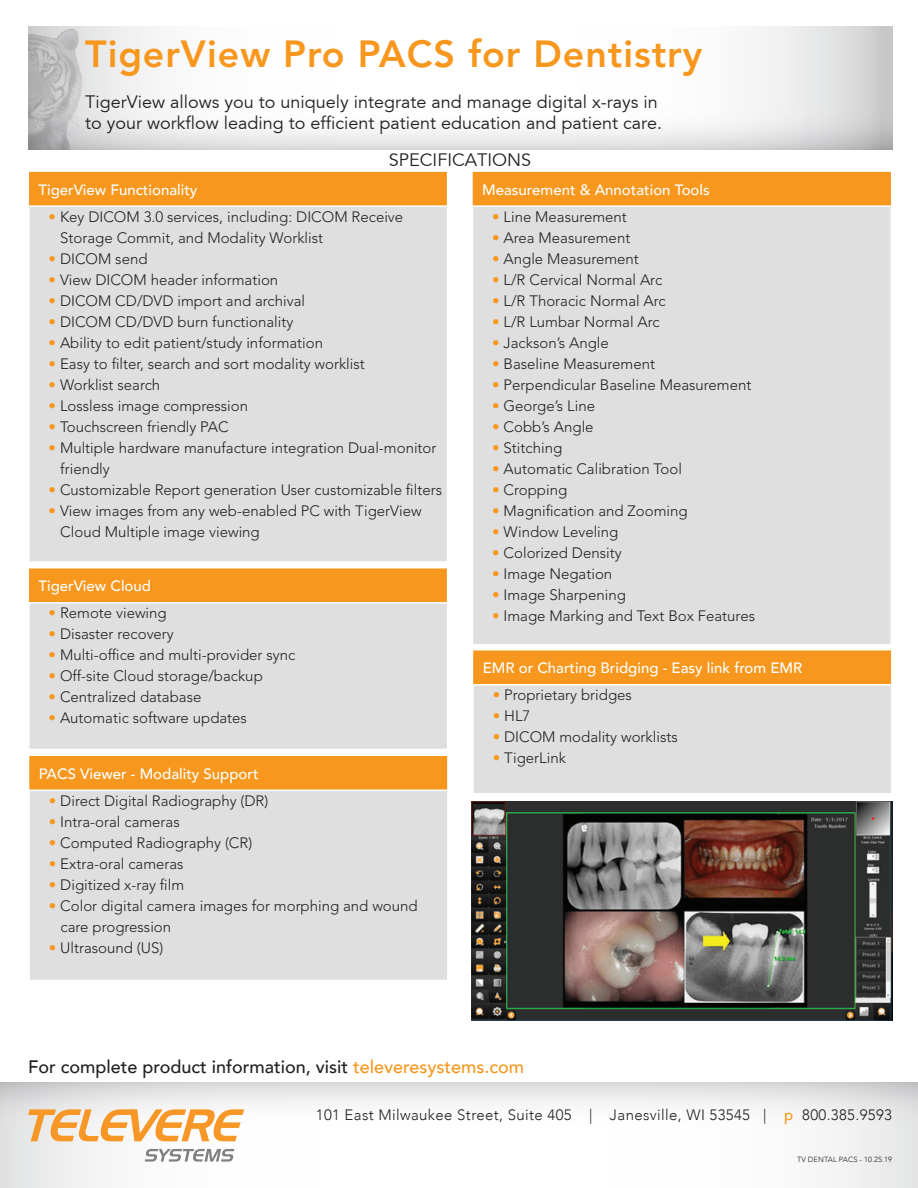
<style>
.page{position:relative;width:918px;height:1188px;background:#fff}
.page>*{position:absolute;margin:0;border:0;box-sizing:border-box;transform-origin:0 0}
.t1{font:800 37.5px "Avenir LT Std";letter-spacing:.025em;color:#f7971d}
.t2{font:18px/21.6px "Avenir";color:#231f20}
.t3{font:500 18px "Avenir";color:#231f20}
.t4{font:300 15px/21px "Avenir LT Std";color:#231f20}
.t5{font:500 15px "Avenir";color:#fff}
.t6{font:300 15px "Avenir";letter-spacing:.025em;color:#231f20}
.t7{font:300 7.5px "Avenir";letter-spacing:.01em;color:#231f20}
.s1{color:#f7971d}
.s2{font-weight:500;color:#f7971d}
</style>
<div class="page">
<svg style="left:0;top:1082px;width:918px;height:106px"></svg>
<svg style="left:28px;top:26px;width:864px;height:123px"></svg>
<svg style="left:28px;top:1109px;width:216px;height:32px"></svg>
<svg style="left:145px;top:1149px;width:89px;height:13px"></svg>
<div style="left:28px;top:170px;width:420px;height:37px;background:#f7971d;border:2px solid #fff"></div>
<div style="left:28px;top:755px;width:421px;height:36px;background:#f7971d;border:2px solid #fff"></div>
<div style="left:28px;top:567px;width:420px;height:37px;background:#f7971d;border:2px solid #fff"></div>
<div style="left:472px;top:649px;width:421px;height:37px;background:#f7971d;border:2px solid #fff"></div>
<div style="left:471px;top:170px;width:421px;height:37px;background:#f7971d;border:2px solid #fff"></div>
<div style="left:28px;top:205px;width:420px;height:358px;background:#dfdfe0;border:2px solid #fff"></div>
<div style="left:28px;top:790px;width:421px;height:191px;background:#dfdfe0;border:2px solid #fff"></div>
<div style="left:28px;top:602px;width:420px;height:148px;background:#dfdfe0;border:2px solid #fff"></div>
<div style="left:472px;top:684px;width:421px;height:110px;background:#dfdfe0;border:2px solid #fff"></div>
<div style="left:472px;top:205px;width:420px;height:441px;background:#dfdfe0;border:2px solid #fff"></div>
<img style="left:471px;top:801px;width:422px;height:220px">
<h1 class="t1" style="left:85px;top:32px;width:618px">TigerView Pro PACS for Dentistry</h1>
<p class="t2" style="left:85px;top:91px;width:578px">TigerView allows you to uniquely integrate and manage digital x-rays in to your workflow leading to efficient patient education and patient care.</p>
<p class="t5" style="left:39px;top:176px;width:160px">TigerView Functionality</p>
<p class="t2" style="left:389px;top:149px;width:144px">SPECIFICATIONS</p>
<p class="t5" style="left:482px;top:176px;width:229px">Measurement &amp; Annotation Tools</p>
<p class="t4" style="left:60px;top:206px;width:344px;text-indent:-12px"><span class="s1">•</span> Key DICOM 3.0 services, including: DICOM Receive<br>Storage Commit, and Modality Worklist</p>
<p class="t4" style="left:49px;top:248px;width:100px"><span class="s1">•</span> DICOM send</p>
<p class="t4" style="left:49px;top:269px;width:231px"><span class="s1">•</span> View DICOM header information</p>
<p class="t4" style="left:49px;top:290px;width:258px"><span class="s1">•</span> DICOM CD/DVD import and archival</p>
<p class="t4" style="left:49px;top:311px;width:246px"><span class="s1">•</span> DICOM CD/DVD burn functionality</p>
<p class="t4" style="left:49px;top:332px;width:276px"><span class="s1">•</span> Ability to edit patient/study information</p>
<p class="t4" style="left:49px;top:353px;width:318px"><span class="s1">•</span> Easy to filter, search and sort modality worklist</p>
<p class="t4" style="left:49px;top:374px;width:113px"><span class="s1">•</span> Worklist search</p>
<p class="t4" style="left:49px;top:395px;width:201px"><span class="s1">•</span> Lossless image compression</p>
<p class="t4" style="left:49px;top:416px;width:182px"><span class="s1">•</span> Touchscreen friendly PAC</p>
<p class="t4" style="left:60px;top:437px;width:378px;text-indent:-12px"><span class="s1">•</span> Multiple hardware manufacture integration Dual-monitor friendly</p>
<p class="t4" style="left:49px;top:479px;width:395px"><span class="s1">•</span> Customizable Report generation User customizable filters</p>
<p class="t4" style="left:60px;top:500px;width:363px;text-indent:-12px"><span class="s1">•</span> View images from any web-enabled PC with TigerView<br>Cloud Multiple image viewing</p>
<p class="t5" style="left:39px;top:573px;width:114px">TigerView Cloud</p>
<p class="t4" style="left:49px;top:603px;width:120px"><span class="s1">•</span> Remote viewing</p>
<p class="t4" style="left:49px;top:624px;width:127px"><span class="s1">•</span> Disaster recovery</p>
<p class="t4" style="left:49px;top:645px;width:248px"><span class="s1">•</span> Multi-office and multi-provider sync</p>
<p class="t4" style="left:49px;top:666px;width:216px"><span class="s1">•</span> Off-site Cloud storage/backup</p>
<p class="t4" style="left:49px;top:687px;width:154px"><span class="s1">•</span> Centralized database</p>
<p class="t4" style="left:49px;top:708px;width:200px"><span class="s1">•</span> Automatic software updates</p>
<p class="t5" style="left:39px;top:761px;width:221px">PACS Viewer - Modality Support</p>
<p class="t4" style="left:49px;top:790px;width:221px"><span class="s1">•</span> Direct Digital Radiography (DR)</p>
<p class="t4" style="left:49px;top:811px;width:132px"><span class="s1">•</span> Intra-oral cameras</p>
<p class="t4" style="left:49px;top:832px;width:205px"><span class="s1">•</span> Computed Radiography (CR)</p>
<p class="t4" style="left:49px;top:853px;width:136px"><span class="s1">•</span> Extra-oral cameras</p>
<p class="t4" style="left:49px;top:874px;width:137px"><span class="s1">•</span> Digitized x-ray film</p>
<p class="t4" style="left:61px;top:895px;width:359px;text-indent:-12px"><span class="s1">•</span> Color digital camera images for morphing and wound care progression</p>
<p class="t4" style="left:49px;top:937px;width:116px"><span class="s1">•</span> Ultrasound (US)</p>
<p class="t4" style="left:492px;top:206px;width:136px"><span class="s1">•</span> Line Measurement</p>
<p class="t4" style="left:492px;top:227px;width:140px"><span class="s1">•</span> Area Measurement</p>
<p class="t4" style="left:492px;top:248px;width:148px"><span class="s1">•</span> Angle Measurement</p>
<p class="t4" style="left:492px;top:269px;width:172px"><span class="s1">•</span> L/R Cervical Normal Arc</p>
<p class="t4" style="left:492px;top:290px;width:175px"><span class="s1">•</span> L/R Thoracic Normal Arc</p>
<p class="t4" style="left:492px;top:311px;width:169px"><span class="s1">•</span> L/R Lumbar Normal Arc</p>
<p class="t4" style="left:492px;top:332px;width:118px"><span class="s1">•</span> Jackson’s Angle</p>
<p class="t4" style="left:492px;top:353px;width:164px"><span class="s1">•</span> Baseline Measurement</p>
<p class="t4" style="left:492px;top:374px;width:261px"><span class="s1">•</span> Perpendicular Baseline Measurement</p>
<p class="t4" style="left:492px;top:395px;width:104px"><span class="s1">•</span> George’s Line</p>
<p class="t4" style="left:492px;top:416px;width:103px"><span class="s1">•</span> Cobb’s Angle</p>
<p class="t4" style="left:492px;top:437px;width:71px"><span class="s1">•</span> Stitching</p>
<p class="t4" style="left:492px;top:458px;width:191px"><span class="s1">•</span> Automatic Calibration Tool</p>
<p class="t4" style="left:492px;top:479px;width:77px"><span class="s1">•</span> Cropping</p>
<p class="t4" style="left:492px;top:500px;width:197px"><span class="s1">•</span> Magnification and Zooming</p>
<p class="t4" style="left:492px;top:521px;width:128px"><span class="s1">•</span> Window Leveling</p>
<p class="t4" style="left:492px;top:542px;width:131px"><span class="s1">•</span> Colorized Density</p>
<p class="t4" style="left:492px;top:563px;width:122px"><span class="s1">•</span> Image Negation</p>
<p class="t4" style="left:492px;top:584px;width:135px"><span class="s1">•</span> Image Sharpening</p>
<p class="t4" style="left:492px;top:605px;width:264px"><span class="s1">•</span> Image Marking and Text Box Features</p>
<p class="t5" style="left:483px;top:655px;width:321px">EMR or Charting Bridging - Easy link from EMR</p>
<p class="t4" style="left:493px;top:685px;width:141px"><span class="s1">•</span> Proprietary bridges</p>
<p class="t4" style="left:493px;top:706px;width:39px"><span class="s1">•</span> HL7</p>
<p class="t4" style="left:493px;top:727px;width:187px"><span class="s1">•</span> DICOM modality worklists</p>
<p class="t4" style="left:493px;top:748px;width:75px"><span class="s1">•</span> TigerLink</p>
<p class="t3" style="left:28px;top:1051px;width:498px">For complete product information, visit <span class="s1">televeresystems.com</span></p>
<p class="t6" style="left:316px;top:1106px;width:578px">101 East Milwaukee Street, Suite 405 | Janesville, WI 53545 | <span class="s2">p</span> 800.385.9593</p>
<p class="t7" style="left:797px;top:1155px;width:97px">TV DENTAL PACS - 10.25.19</p>
</div>
